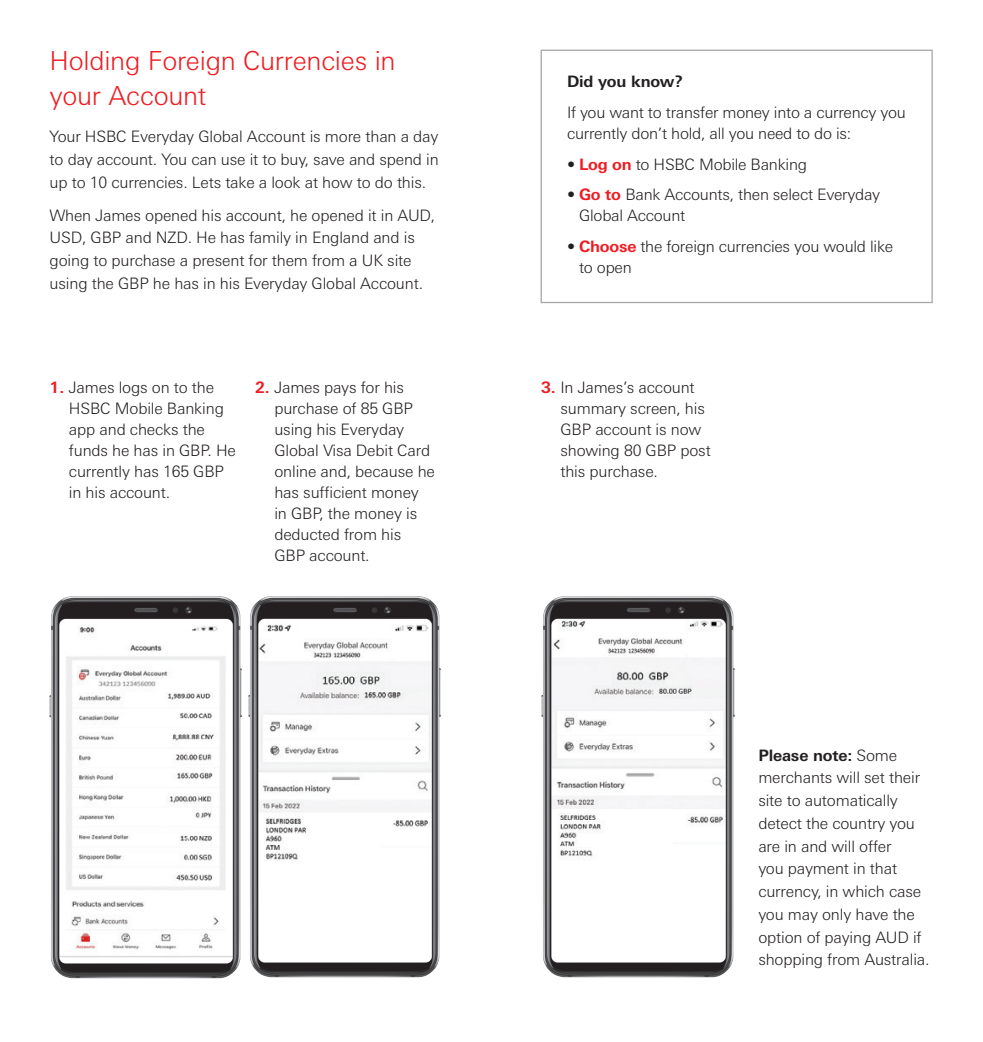
<style>
.page{position:relative;width:983px;height:1042px;background:#fff}
.page>*{position:absolute;margin:0;border:0;box-sizing:border-box;transform-origin:0 0}
.HSBC_Title{font:300 26.25px/35px "Univers Nextfor HSBC";letter-spacing:-.01em;color:#ee1d23}
.t1{font:300 15.75px/21px "Univers Nextfor HSBC";letter-spacing:-.01em;color:#231f20}
.t2{font:700 15.75px "Univers Nextfor HSBC";letter-spacing:-.01em;color:#231f20}
.s1{font-weight:700;color:#ee1d23}
.s2{font-weight:700}
</style>
<div class="page">
<div style="left:540px;top:50px;width:392px;height:253px;border:1px solid #a8a9ad"></div>
<img style="left:49px;top:596px;width:193px;height:383px">
<img style="left:248px;top:596px;width:193px;height:382px">
<img style="left:541px;top:596px;width:194px;height:382px">
<p class="HSBC_Title" style="left:50px;top:41px;width:347px">Holding Foreign Currencies in your Account</p>
<p class="t1" style="left:50px;top:124px;width:390px;line-height:22.8px;text-align:justify">Your HSBC Everyday Global Account is more than a day to day account. You can use it to buy, save and spend in up to 10 currencies. Lets take a look at how to do this.</p>
<p class="t1" style="left:50px;top:203px;width:387px;line-height:22.8px">When James opened his account, he opened it in AUD, USD, GBP and NZD. He has family in England and is going to purchase a present for them from a UK site using the GBP he has in his Everyday Global Account.</p>
<p class="t1" style="left:69px;top:376px;width:168px;text-indent:-19px"><span class="s1">1.</span> James logs on to the<br>HSBC Mobile Banking app and checks the funds he has in GBP. He currently has 165 GBP in his account.</p>
<p class="t1" style="left:274px;top:376px;width:162px;text-indent:-19px"><span class="s1">2.</span> James pays for his purchase of 85 GBP using his Everyday<br>Global Visa Debit Card online and, because he has sufficient money in GBP, the money is deducted from his<br>GBP account.</p>
<p class="t2" style="left:567px;top:70px;width:117px">Did you know?</p>
<p class="t1" style="left:567px;top:100px;width:340px">If you want to transfer money into a currency you currently don’t hold, all you need to do is:</p>
<p class="t1" style="left:567px;top:152px;width:241px">• <span class="s1">Log on</span> to HSBC Mobile Banking</p>
<p class="t1" style="left:579px;top:183px;width:302px;text-indent:-12px">• <span class="s1">Go to</span> Bank Accounts, then select Everyday<br>Global Account</p>
<p class="t1" style="left:579px;top:235px;width:315px;text-indent:-12px">• <span class="s1">Choose</span> the foreign currencies you would like to open</p>
<p class="t1" style="left:560px;top:376px;width:152px;text-indent:-19px"><span class="s1">3.</span> In James’s account summary screen, his<br>GBP account is now showing 80 GBP post this purchase.</p>
<p class="t1" style="left:758px;top:742px;width:173px;line-height:22.8px"><span class="s2">Please note:</span> Some merchants will set their site to automatically detect the country you are in and will offer<br>you payment in that currency, in which case you may only have the option of paying AUD if shopping from Australia.</p>
</div>
